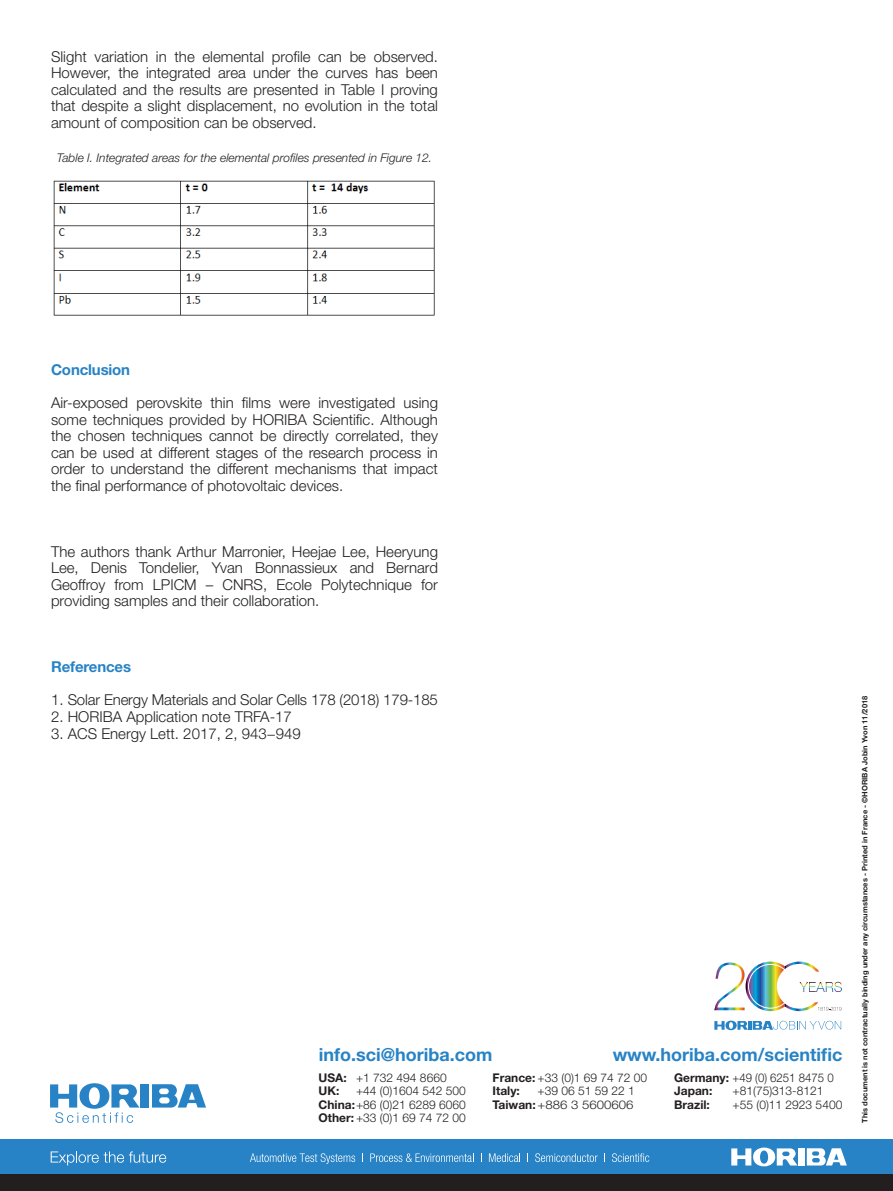
<style>
.page{position:relative;width:893px;height:1191px;background:#fff}
.page>*{position:absolute;margin:0;border:0;box-sizing:border-box;transform-origin:0 0}
.t1{font:700 18px "Helvetica Neue LT Std";color:#2783c5}
.t2{font:300 15px/16.5px "Helvetica Neue LT Std";color:#231f20;text-align:justify}
.t3{font:700 15px "Helvetica Neue LT Std";letter-spacing:-.01em;color:#2783c5}
.t4{font:300 12px "Helvetica Neue LT Std";color:#231f20}
.t5{font:italic 300 12px "Helvetica Neue LT Std";color:#231f20}
.t6{font:300 12px "Helvetica Neue LT Std";color:#231f20;scale:.95 1}
.t7{font:700 12px "Helvetica Neue LT Std";color:#231f20}
.t8{font:300 12px "Helvetica Neue LT Std";color:#231f20;scale:1.1 1}
.t9{font:700 7.5px "Helvetica Neue LT Std";color:#231f20}
.s1{font-weight:700}
</style>
<div class="page">
<img style="left:53px;top:180px;width:382px;height:136px">
<div style="left:141px;top:1084px;width:8px;height:23px;background:#2783c5"></div>
<svg style="left:152px;top:1084px;width:54px;height:23px"></svg>
<svg style="left:50px;top:1083px;width:89px;height:39px"></svg>
<div style="left:0;top:1174px;width:893px;height:17px;background:#231f20"></div>
<div style="left:0;top:1140px;width:893px;height:34px;background:#2783c5"></div>
<div style="left:798px;top:1148px;width:6px;height:17px;background:#fff"></div>
<svg style="left:731px;top:1147px;width:66px;height:19px"></svg>
<svg style="left:807px;top:1148px;width:40px;height:17px"></svg>
<svg style="left:51px;top:1151px;width:115px;height:14px"></svg>
<svg style="left:250px;top:1153px;width:105px;height:11px"></svg>
<svg style="left:370px;top:1153px;width:104px;height:9px"></svg>
<svg style="left:489px;top:1153px;width:31px;height:9px"></svg>
<svg style="left:535px;top:1153px;width:63px;height:9px"></svg>
<svg style="left:612px;top:1153px;width:37px;height:9px"></svg>
<svg style="left:714px;top:1020px;width:127px;height:10px"></svg>
<img style="left:714px;top:961px;width:128px;height:50px">
<div style="left:748px;top:964px;width:45px;height:44px;border:1px solid #fff;border-radius:50%"></div>
<p class="t2" style="left:51px;top:48px;width:388px">Slight variation in the elemental profile can be observed.<br>However, the integrated area under the curves has been calculated and the results are presented in Table I proving that despite a slight displacement, no evolution in the total amount of composition can be observed.</p>
<p class="t5" style="left:57px;top:150px;width:377px">Table I. Integrated areas for the elemental profiles presented in Figure 12.</p>
<p class="t3" style="left:51px;top:361px;width:81px">Conclusion</p>
<p class="t2" style="left:51px;top:394px;width:388px">Air-exposed perovskite thin films were investigated using some techniques provided by HORIBA Scientific. Although the chosen techniques cannot be directly correlated, they can be used at different stages of the research process in order to understand the different mechanisms that impact the final performance of photovoltaic devices.</p>
<p class="t2" style="left:51px;top:543px;width:388px">The authors thank Arthur Marronier, Heejae Lee, Heeryung Lee, Denis Tondelier, Yvan Bonnassieux and Bernard Geoffroy from LPICM – CNRS, Ecole Polytechnique for providing samples and their collaboration.</p>
<p class="t3" style="left:51px;top:658px;width:82px">References</p>
<p class="t2" style="left:51px;top:691px;width:388px">1. Solar Energy Materials and Solar Cells 178 (2018) 179-185</p>
<p class="t2" style="left:51px;top:708px;width:242px">2. HORIBA Application note TRFA-17</p>
<p class="t2" style="left:51px;top:724px;width:251px">3. ACS Energy Lett. 2017, 2, 943−949</p>
<p class="t1" style="left:319px;top:1043px;width:175px">info.sci@horiba.com</p>
<p class="t1" style="left:613px;top:1043px;width:231px">www.horiba.com/scientific</p>
<p class="t4" style="left:319px;top:1070px;width:130px"><span class="s1">USA:</span> +1 732 494 8660</p>
<p class="t4" style="left:493px;top:1070px;width:156px"><span class="s1">France:</span> +33 (0)1 69 74 72 00</p>
<p class="t6" style="left:674px;top:1070px;width:169px"><span class="s1">Germany:</span> +49 (0) 6251 8475 0</p>
<p class="t7" style="left:319px;top:1083px;width:22px">UK:</p>
<p class="t4" style="left:356px;top:1083px;width:111px">+44 (0)1604 542 500</p>
<p class="t7" style="left:493px;top:1083px;width:29px">Italy:</p>
<p class="t4" style="left:538px;top:1083px;width:99px">+39 06 51 59 22 1</p>
<p class="t7" style="left:674px;top:1083px;width:40px">Japan:</p>
<p class="t4" style="left:733px;top:1083px;width:92px">+81(75)313-8121</p>
<p class="t4" style="left:319px;top:1097px;width:149px"><span class="s1">China:</span>+86 (0)21 6289 6060</p>
<p class="t8" style="left:493px;top:1097px;width:130px"><span class="s1">Taiwan:</span> +886 3 5600606</p>
<p class="t7" style="left:674px;top:1097px;width:37px">Brazil:</p>
<p class="t4" style="left:733px;top:1097px;width:111px">+55 (0)11 2923 5400</p>
<p class="t4" style="left:319px;top:1110px;width:149px"><span class="s1">Other:</span> +33 (0)1 69 74 72 00</p>
<p class="t9" style="left:860px;top:1123px;width:428px;rotate:-90deg">This document is not contractually binding under any circumstances - Printed in France - ©HORIBA Jobin Yvon 11/2018</p>
</div>
